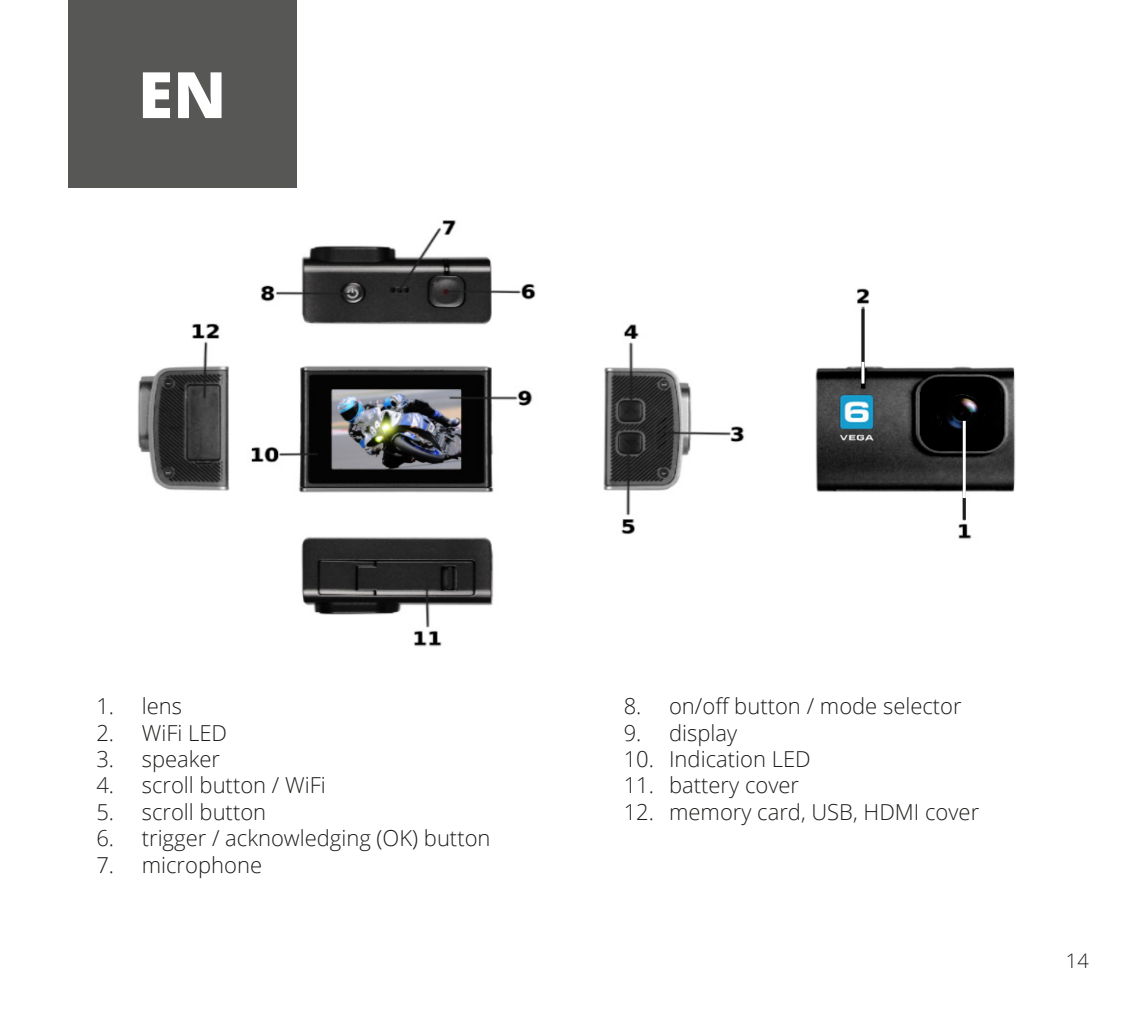
<style>
.page{position:relative;width:1134px;height:1021px;background:#fff}
.page>*{position:absolute;margin:0;border:0;box-sizing:border-box;transform-origin:0 0}
.t1{font:800 64px "Open Sans";color:#fff}
.t2{font:300 22px "Open Sans";color:#1d1d1b}
.t3{font:300 20px "Open Sans";color:#1d1d1b}
</style>
<div class="page">
<div style="left:68px;top:0;width:228px;height:187px;background:#575756"></div>
<img style="left:137px;top:220px;width:879px;height:427px">
<hr style="left:861px;top:309px;width:3px;height:73px;background:#1d1d1b">
<hr style="left:963px;top:498px;width:3px;height:21px;background:#1d1d1b">
<hr style="left:861px;top:362px;width:3px;height:21px;background:#fff">
<hr style="left:963px;top:421px;width:3px;height:77px;background:#fff">
<img style="left:835px;top:386px;width:48px;height:62px">
<h1 class="t1" style="left:138px;top:46px;width:90px">EN</h1>
<p class="t2" style="left:96px;top:691px;width:87px">1. lens</p>
<p class="t2" style="left:96px;top:717px;width:132px">2. WiFi LED</p>
<p class="t2" style="left:96px;top:743px;width:125px">3. speaker</p>
<p class="t2" style="left:96px;top:770px;width:231px">4. scroll button / WiFi</p>
<p class="t2" style="left:96px;top:796px;width:171px">5. scroll button</p>
<p class="t2" style="left:96px;top:823px;width:396px">6. trigger / acknowledging (OK) button</p>
<p class="t2" style="left:96px;top:849px;width:167px">7. microphone</p>
<p class="t2" style="left:624px;top:691px;width:340px">8. on/off button / mode selector</p>
<p class="t2" style="left:624px;top:717px;width:115px">9. display</p>
<p class="t2" style="left:624px;top:743px;width:188px">10. Indication LED</p>
<p class="t2" style="left:624px;top:770px;width:177px">11. battery cover</p>
<p class="t2" style="left:624px;top:796px;width:357px">12. memory card, USB, HDMI cover</p>
<p class="t3" style="left:1066px;top:947px;width:24px">14</p>
</div>
